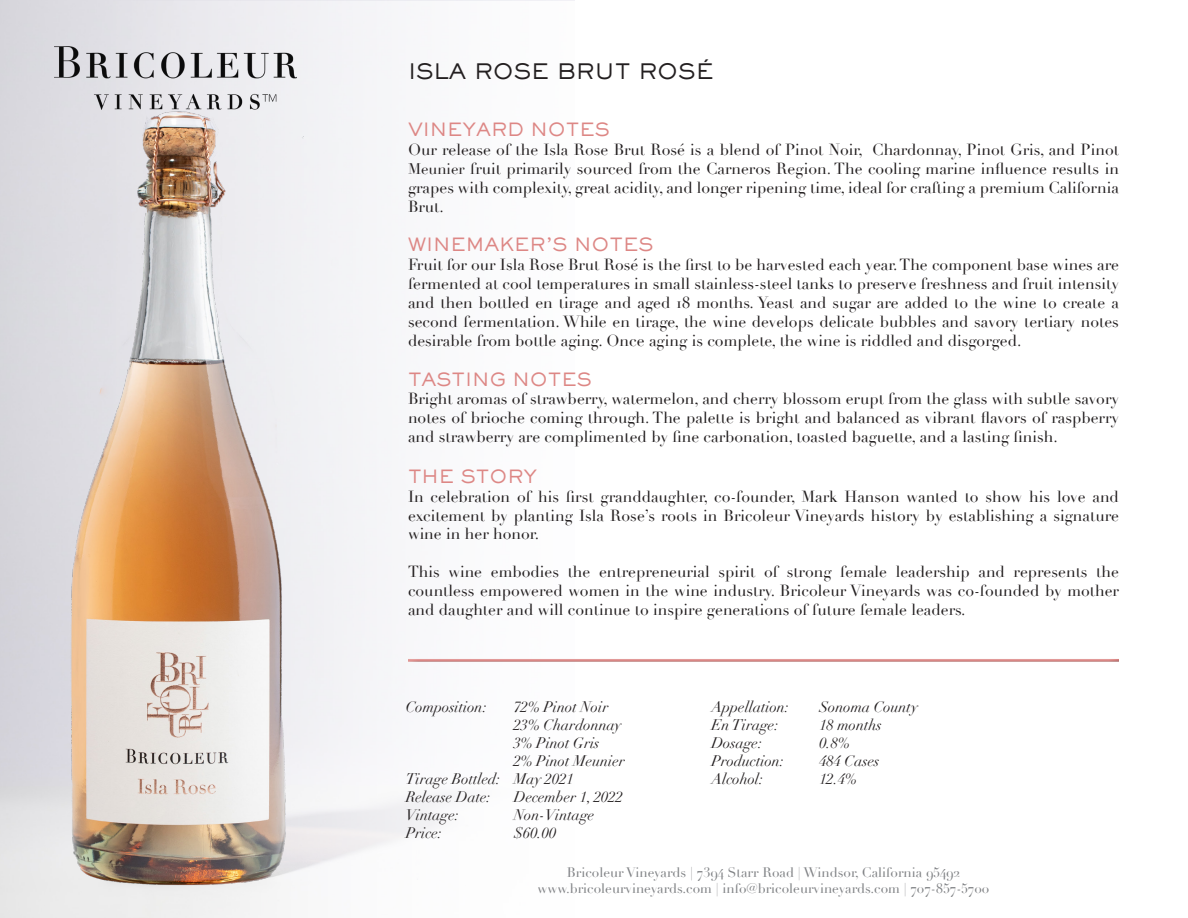
<style>
.page{position:relative;width:1188px;height:918px;background:#fff}
.page>*{position:absolute;margin:0;border:0;box-sizing:border-box;transform-origin:0 0}
.t1{font:500 21px "Sackers Gothic Std";color:#231f20}
.t2{font:500 18px "Sackers Gothic Std";color:#dd8785}
.t3{font:15.75px/18.9px "Didot";color:#231f20;text-align:justify}
.t4{font:italic 15px "Didot";color:#231f20}
.t5{font:13.5px "Didot";color:#808285}
.s1{font-size:15px}
</style>
<div class="page">
<div style="left:407px;top:657px;width:713px;height:6px;background:#231f20;opacity:.75"></div>
<img style="left:0;top:103px;width:376px;height:815px">
<img style="left:54px;top:46px;width:243px;height:63px">
<p class="t1" style="left:408px;top:57px;width:307px">ISLA ROSE BRUT ROSÉ</p>
<p class="t2" style="left:408px;top:118px;width:203px">VINEYARD NOTES</p>
<p class="t3" style="left:408px;top:141px;width:713px">Our release of the Isla Rose Brut Rosé is a blend of Pinot Noir, Chardonnay, Pinot Gris, and Pinot <span class="s1">Meunier</span> fruit primarily sourced from the Carneros Region. The cooling marine influence results in grapes with complexity, great acidity, and longer ripening time, ideal for crafting a premium California Brut.</p>
<p class="t2" style="left:408px;top:233px;width:247px">WINEMAKER’S NOTES</p>
<p class="t3" style="left:408px;top:256px;width:713px">Fruit for our Isla Rose Brut Rosé is the first to be harvested each year. The component base wines are fermented at cool temperatures in small stainless-steel tanks to preserve freshness and fruit intensity and then bottled en tirage and aged 18 months. Yeast and sugar are added to the wine to create a second fermentation. While en tirage, the wine develops delicate bubbles and savory tertiary notes desirable from bottle aging. Once aging is complete, the wine is riddled and disgorged.</p>
<p class="t2" style="left:408px;top:367px;width:185px">TASTING NOTES</p>
<p class="t3" style="left:408px;top:390px;width:713px">Bright aromas of strawberry, watermelon, and cherry blossom erupt from the glass with subtle savory notes of brioche coming through. The palette is bright and balanced as vibrant flavors of raspberry and strawberry are complimented by fine carbonation, toasted baguette, and a lasting finish.</p>
<p class="t2" style="left:408px;top:464px;width:131px">THE STORY</p>
<p class="t3" style="left:408px;top:487px;width:713px">In celebration of his first granddaughter, co-founder, Mark Hanson wanted to show his love and excitement by planting Isla Rose’s roots in Bricoleur Vineyards history by establishing a signature wine in her honor.</p>
<p class="t3" style="left:408px;top:563px;width:713px">This wine embodies the entrepreneurial spirit of strong female leadership and represents the countless empowered women in the wine industry. Bricoleur Vineyards was co-founded by mother and daughter and will continue to inspire generations of future female leaders.</p>
<p class="t4" style="left:406px;top:697px;width:83px">Composition:</p>
<p class="t4" style="left:514px;top:697px;width:96px">72% Pinot Noir</p>
<p class="t4" style="left:514px;top:715px;width:109px">23% Chardonnay</p>
<p class="t4" style="left:514px;top:733px;width:87px">3% Pinot Gris</p>
<p class="t4" style="left:514px;top:751px;width:113px">2% Pinot Meunier</p>
<p class="t4" style="left:406px;top:769px;width:170px">Tirage Bottled: May 2021</p>
<p class="t4" style="left:406px;top:787px;width:86px">Release Date:</p>
<p class="t4" style="left:514px;top:787px;width:111px">December 1, 2022</p>
<p class="t4" style="left:406px;top:805px;width:55px">Vintage:</p>
<p class="t4" style="left:514px;top:805px;width:82px">Non-Vintage</p>
<p class="t4" style="left:406px;top:823px;width:38px">Price:</p>
<p class="t4" style="left:514px;top:823px;width:44px">$60.00</p>
<p class="t4" style="left:711px;top:697px;width:79px">Appellation:</p>
<p class="t4" style="left:819px;top:697px;width:100px">Sonoma County</p>
<p class="t4" style="left:711px;top:715px;width:69px">En Tirage:</p>
<p class="t4" style="left:819px;top:715px;width:64px">18 months</p>
<p class="t4" style="left:711px;top:733px;width:52px">Dosage:</p>
<p class="t4" style="left:819px;top:733px;width:32px">0.8%</p>
<p class="t4" style="left:711px;top:751px;width:74px">Production:</p>
<p class="t4" style="left:819px;top:751px;width:62px">484 Cases</p>
<p class="t4" style="left:711px;top:769px;width:53px">Alcohol:</p>
<p class="t4" style="left:819px;top:769px;width:39px">12.4%</p>
<p class="t5" style="left:567px;top:864px;width:395px">Bricoleur Vineyards | 7394 Starr Road | Windsor, California 95492</p>
<p class="t5" style="left:538px;top:880px;width:453px">www.bricoleurvineyards.com | info@bricoleurvineyards.com | 707-857-5700</p>
</div>
